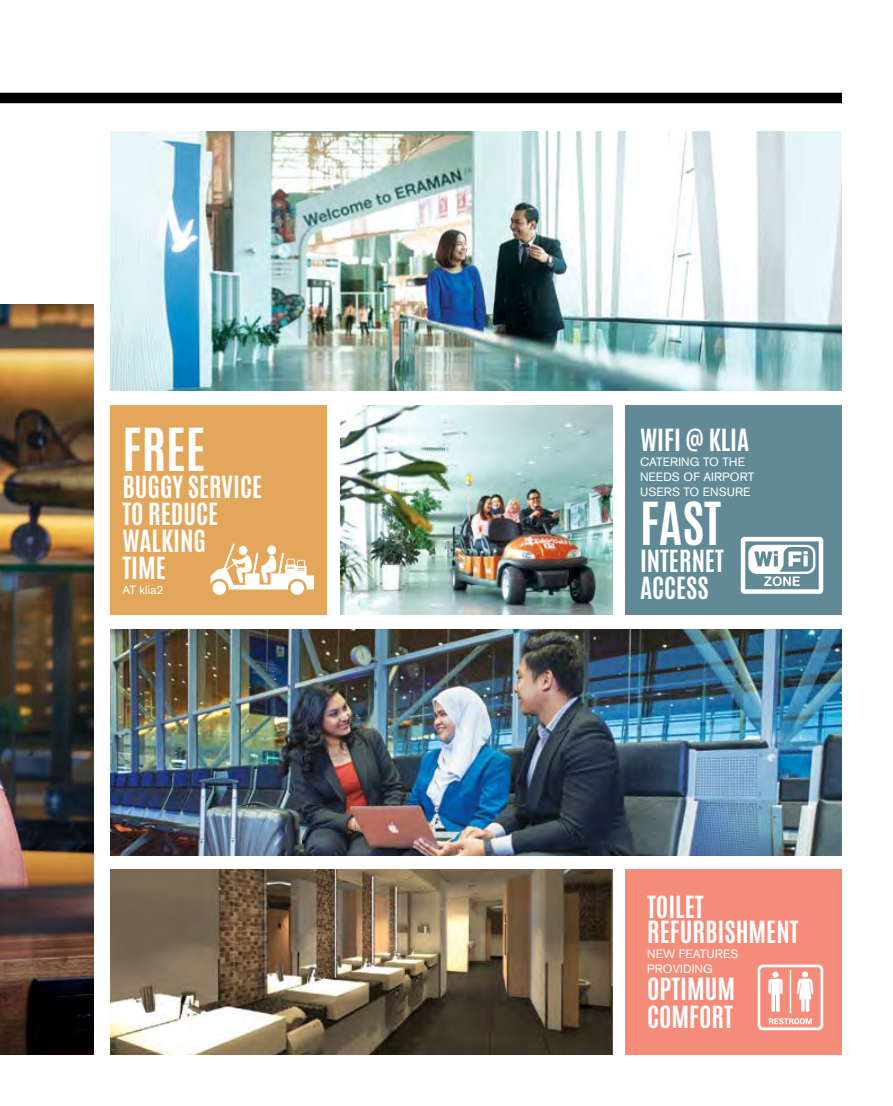
<style>
.page{position:relative;width:893px;height:1106px;background:#fff}
.page>*{position:absolute;margin:0;border:0;box-sizing:border-box;transform-origin:0 0}
.t1{font:700 49.5px "Antonio";color:#fff}
.t2{font:700 25.5px/27px "Antonio";color:#fff}
.t3{font:12px/15px "Akzidenz Grotesk BQ";letter-spacing:.01em;color:#fff}
</style>
<div class="page">
<div style="left:0;top:93px;width:842px;height:10px;background:#000"></div>
<img style="left:111px;top:131px;width:731px;height:260px">
<img style="left:111px;top:869px;width:501px;height:185px">
<div style="left:110px;top:405px;width:217px;height:210px;background:#e2a75b"></div>
<div style="left:625px;top:405px;width:217px;height:210px;background:#628a96"></div>
<div style="left:625px;top:869px;width:217px;height:185px;background:#f58c7a"></div>
<img style="left:340px;top:405px;width:272px;height:210px">
<div style="left:213px;top:581px;width:13px;height:14px;background:#fff;border-radius:50%"></div>
<div style="left:291px;top:581px;width:13px;height:14px;background:#fff;border-radius:50%"></div>
<svg style="left:210px;top:543px;width:104px;height:46px"></svg>
<img style="left:111px;top:629px;width:731px;height:226px">
<svg style="left:741px;top:537px;width:82px;height:57px"></svg>
<svg style="left:758px;top:964px;width:65px;height:66px"></svg>
<img style="left:0;top:304px;width:94px;height:750px">
<h1 class="t1" style="left:122px;top:412px;width:85px">FREE</h1>
<p class="t2" style="left:122px;top:474px;width:141px">BUGGY SERVICE<br>TO REDUCE<br>WALKING<br>TIME</p>
<p class="t3" style="left:122px;top:582px;width:42px">AT klia2</p>
<p class="t2" style="left:640px;top:426px;width:111px">WIFI @ KLIA</p>
<p class="t3" style="left:640px;top:454px;width:116px">CATERING TO THE<br>NEEDS OF AIRPORT<br>USERS TO ENSURE</p>
<h1 class="t1" style="left:640px;top:486px;width:83px">FAST</h1>
<p class="t2" style="left:640px;top:548px;width:85px">INTERNET<br>ACCESS</p>
<p class="t2" style="left:647px;top:894px;width:153px;line-height:25.5px">TOILET<br>REFURBISHMENT</p>
<p class="t3" style="left:647px;top:946px;width:93px">NEW FEATURES<br>PROVIDING</p>
<p class="t2" style="left:647px;top:976px;width:89px">OPTIMUM<br>COMFORT</p>
</div>
